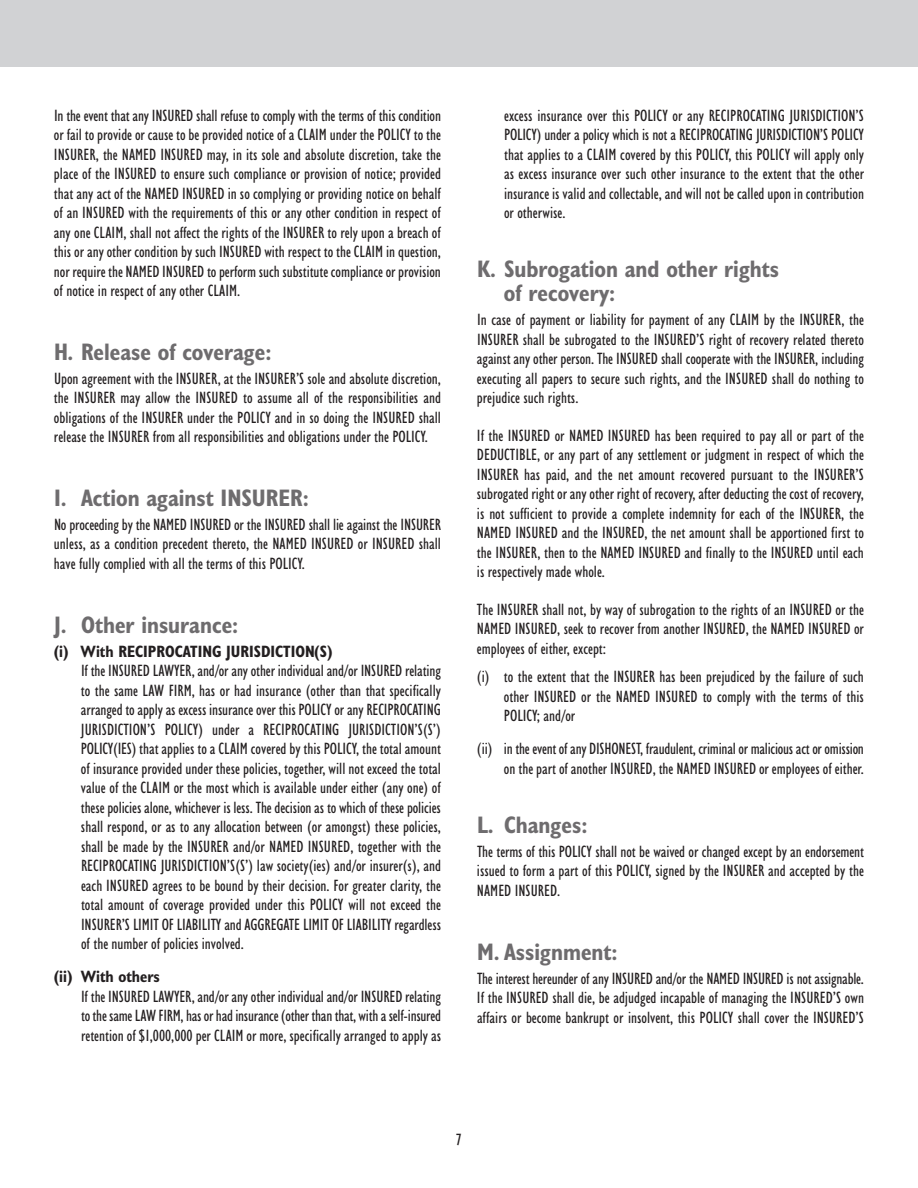
<style>
.page{position:relative;width:918px;height:1188px;background:#fff}
.page>*{position:absolute;margin:0;border:0;box-sizing:border-box;transform-origin:0 0}
.t1{font:700 condensed 24px/24px "Humanist 521 BT";color:#6e6c6e}
.t2{font:condensed 16.5px/19.5px "Humanist 521 BT";color:#231f20;text-align:justify}
.t3{font:700 condensed 16.5px "Humanist 521 BT";color:#231f20}
</style>
<div class="page">
<div style="left:0;top:0;width:918px;height:67px;background:#d1d2d4"></div>
<p class="t2" style="left:54px;top:107px;width:389px">In the event that any INSURED shall refuse to comply with the terms of this condition or fail to provide or cause to be provided notice of a CLAIM under the POLICY to the INSURER, the NAMED INSURED may, in its sole and absolute discretion, take the place of the INSURED to ensure such compliance or provision of notice; provided that any act of the NAMED INSURED in so complying or providing notice on behalf of an INSURED with the requirements of this or any other condition in respect of any one CLAIM, shall not affect the rights of the INSURER to rely upon a breach of this or any other condition by such INSURED with respect to the CLAIM in question, nor require the NAMED INSURED to perform such substitute compliance or provision of notice in respect of any other CLAIM.</p>
<h1 class="t1" style="left:54px;top:342px;width:219px">H. Release of coverage:</h1>
<p class="t2" style="left:54px;top:370px;width:389px">Upon agreement with the INSURER, at the INSURER’S sole and absolute discretion, the INSURER may allow the INSURED to assume all of the responsibilities and obligations of the INSURER under the POLICY and in so doing the INSURED shall release the INSURER from all responsibilities and obligations under the POLICY.</p>
<h1 class="t1" style="left:54px;top:488px;width:257px">I. Action against INSURER:</h1>
<p class="t2" style="left:54px;top:516px;width:389px">No proceeding by the NAMED INSURED or the INSURED shall lie against the INSURER unless, as a condition precedent thereto, the NAMED INSURED or INSURED shall have fully complied with all the terms of this POLICY.</p>
<h1 class="t1" style="left:54px;top:615px;width:186px">J. Other insurance:</h1>
<p class="t3" style="left:54px;top:645px;width:280px">(i) With RECIPROCATING JURISDICTION(S)</p>
<p class="t2" style="left:81px;top:663px;width:362px">If the INSURED LAWYER, and/or any other individual and/or INSURED relating to the same LAW FIRM, has or had insurance (other than that specifically arranged to apply as excess insurance over this POLICY or any RECIPROCATING JURISDICTION’S POLICY) under a RECIPROCATING JURISDICTION’S(S’)<br>POLICY(IES) that applies to a CLAIM covered by this POLICY, the total amount of insurance provided under these policies, together, will not exceed the total value of the CLAIM or the most which is available under either (any one) of these policies alone, whichever is less. The decision as to which of these policies shall respond, or as to any allocation between (or amongst) these policies, shall be made by the INSURER and/or NAMED INSURED, together with the RECIPROCATING JURISDICTION’S(S’) law society(ies) and/or insurer(s), and each INSURED agrees to be bound by their decision. For greater clarity, the total amount of coverage provided under this POLICY will not exceed the INSURER’S LIMIT OF LIABILITY and AGGREGATE LIMIT OF LIABILITY regardless of the number of policies involved.</p>
<p class="t3" style="left:54px;top:971px;width:107px">(ii) With others</p>
<p class="t2" style="left:81px;top:988px;width:362px">If the INSURED LAWYER, and/or any other individual and/or INSURED relating to the same LAW FIRM, has or had insurance (other than that, with a self-insured retention of $1,000,000 per CLAIM or more, specifically arranged to apply as</p>
<p class="t2" style="left:504px;top:107px;width:362px">excess insurance over this POLICY or any RECIPROCATING JURISDICTION’S POLICY) under a policy which is not a RECIPROCATING JURISDICTION’S POLICY that applies to a CLAIM covered by this POLICY, this POLICY will apply only as excess insurance over such other insurance to the extent that the other insurance is valid and collectable, and will not be called upon in contribution or otherwise.</p>
<h1 class="t1" style="left:504px;top:260px;width:277px;text-indent:-27px">K. Subrogation and other rights of recovery:</h1>
<p class="t2" style="left:477px;top:312px;width:389px">In case of payment or liability for payment of any CLAIM by the INSURER, the INSURER shall be subrogated to the INSURED’S right of recovery related thereto against any other person. The INSURED shall cooperate with the INSURER, including executing all papers to secure such rights, and the INSURED shall do nothing to prejudice such rights.</p>
<p class="t2" style="left:477px;top:427px;width:389px">If the INSURED or NAMED INSURED has been required to pay all or part of the DEDUCTIBLE, or any part of any settlement or judgment in respect of which the INSURER has paid, and the net amount recovered pursuant to the INSURER’S subrogated right or any other right of recovery, after deducting the cost of recovery, is not sufficient to provide a complete indemnity for each of the INSURER, the NAMED INSURED and the INSURED, the net amount shall be apportioned first to the INSURER, then to the NAMED INSURED and finally to the INSURED until each is respectively made whole.</p>
<p class="t2" style="left:477px;top:601px;width:389px">The INSURER shall not, by way of subrogation to the rights of an INSURED or the NAMED INSURED, seek to recover from another INSURED, the NAMED INSURED or employees of either, except:</p>
<p class="t2" style="left:504px;top:669px;width:361px;text-indent:-27px">(i) to the extent that the INSURER has been prejudiced by the failure of such other INSURED or the NAMED INSURED to comply with the terms of this POLICY; and/or</p>
<p class="t2" style="left:477px;top:741px;width:388px;text-align:right">(ii) in the event of any DISHONEST, fraudulent, criminal or malicious act or omission on the part of another INSURED, the NAMED INSURED or employees of either.</p>
<h1 class="t1" style="left:477px;top:815px;width:112px">L. Changes:</h1>
<p class="t2" style="left:477px;top:843px;width:389px">The terms of this POLICY shall not be waived or changed except by an endorsement issued to form a part of this POLICY, signed by the INSURER and accepted by the NAMED INSURED.</p>
<h1 class="t1" style="left:477px;top:942px;width:142px">M. Assignment:</h1>
<p class="t2" style="left:477px;top:970px;width:389px">The interest hereunder of any INSURED and/or the NAMED INSURED is not assignable.<br>If the INSURED shall die, be adjudged incapable of managing the INSURED’S own affairs or become bankrupt or insolvent, this POLICY shall cover the INSURED’S</p>
<p class="t2" style="left:456px;top:1132px;width:7px">7</p>
</div>
